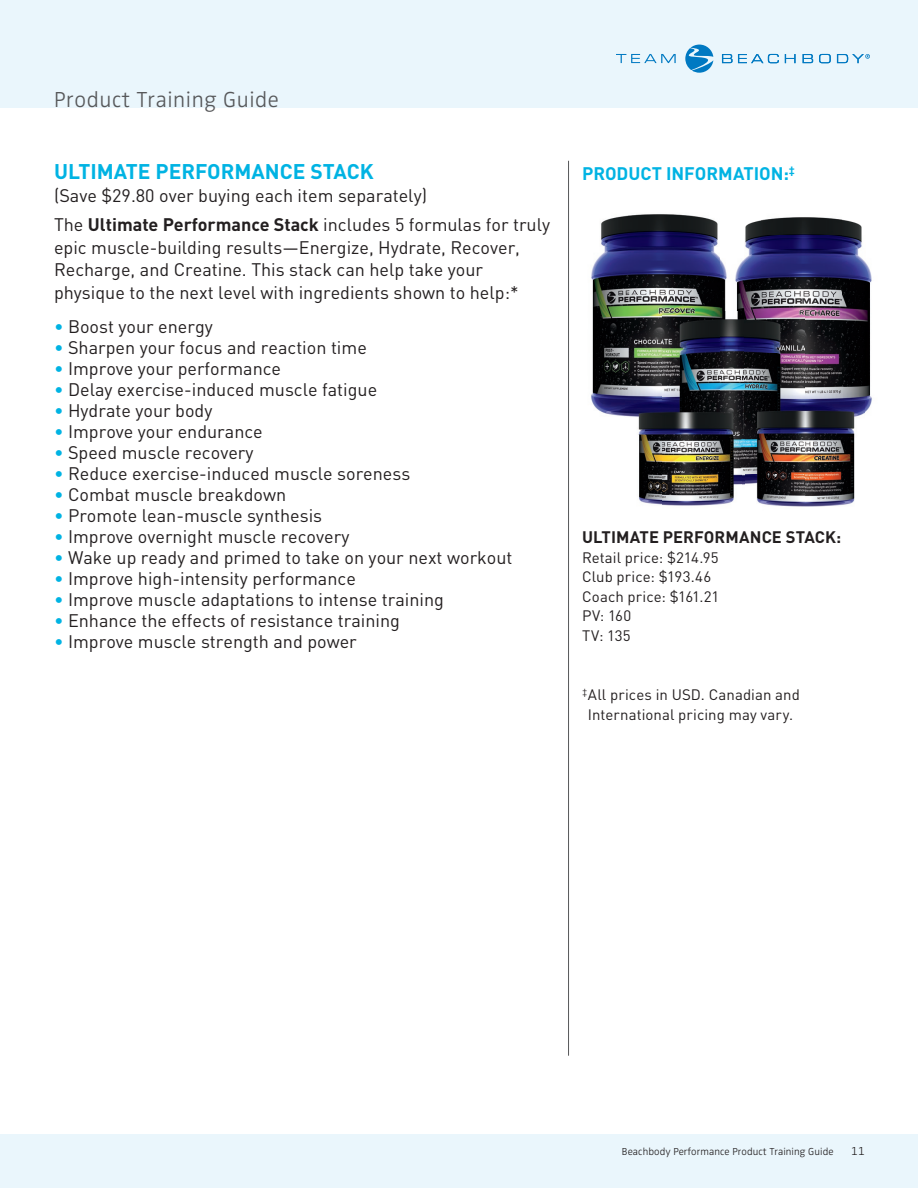
<style>
.page{position:relative;width:918px;height:1188px;background:#fff}
.page>*{position:absolute;margin:0;border:0;box-sizing:border-box;transform-origin:0 0}
.t1{font:300 22.5px "Zwo";letter-spacing:.025em;color:#57585a}
.t2{font:700 21px "DIN";color:#00b3e3}
.t3{font:18px/22.5px "DIN";color:#231f20}
.t4{font:700 18px "DIN";letter-spacing:-.005em;color:#00b3e3}
.t5{font:700 16.5px "DIN";color:#231f20}
.t6{font:15px/19.5px "DIN";letter-spacing:.005em;color:#231f20}
.t7{font:300 12px "Zwo";color:#231f20}
.t8{font:300 10.5px "Zwo";letter-spacing:.01em;color:#231f20}
.s1{font-weight:700}
.s2{color:#00b3e3}
</style>
<div class="page">
<img style="left:745px;top:217px;width:117px;height:18px">
<img style="left:744px;top:235px;width:128px;height:51px">
<img style="left:744px;top:286px;width:58px;height:26px">
<img style="left:802px;top:286px;width:69px;height:50px">
<img style="left:805px;top:336px;width:66px;height:51px">
<img style="left:805px;top:387px;width:38px;height:15px">
<img style="left:843px;top:387px;width:29px;height:27px">
<img style="left:591px;top:214px;width:130px;height:80px">
<img style="left:592px;top:294px;width:83px;height:47px">
<img style="left:675px;top:294px;width:46px;height:18px">
<img style="left:592px;top:341px;width:71px;height:47px">
<img style="left:591px;top:388px;width:37px;height:29px">
<img style="left:628px;top:388px;width:35px;height:13px">
<img style="left:721px;top:260px;width:23px;height:141px">
<img style="left:741px;top:437px;width:4px;height:48px">
<img style="left:744px;top:312px;width:61px;height:83px">
<img style="left:741px;top:395px;width:64px;height:42px">
<img style="left:663px;top:312px;width:58px;height:122px">
<img style="left:805px;top:437px;width:50px;height:70px">
<img style="left:805px;top:402px;width:59px;height:35px">
<img style="left:745px;top:402px;width:60px;height:105px">
<img style="left:626px;top:401px;width:38px;height:104px">
<img style="left:663px;top:434px;width:78px;height:72px">
<img style="left:721px;top:401px;width:20px;height:36px">
<div style="left:0;top:1134px;width:918px;height:54px;background:#eaf6fc"></div>
<hr style="left:568px;top:161px;width:1px;height:895px;background:#57585a">
<div style="left:0;top:0;width:918px;height:107px;background:#eaf6fc"></div>
<svg style="left:722px;top:54px;width:57px;height:9px"></svg>
<svg style="left:785px;top:54px;width:11px;height:9px"></svg>
<svg style="left:803px;top:54px;width:10px;height:9px"></svg>
<svg style="left:819px;top:54px;width:12px;height:9px"></svg>
<svg style="left:837px;top:54px;width:33px;height:9px"></svg>
<svg style="left:616px;top:45px;width:97px;height:28px"></svg>
<p class="t1" style="left:54px;top:87px;width:226px">Product Training Guide</p>
<p class="t2" style="left:54px;top:158px;width:321px">ULTIMATE PERFORMANCE STACK</p>
<p class="t3" style="left:54px;top:181px;width:498px;line-height:29.2px">(Save $29.80 over buying each item separately)<br>The <span class="s1">Ultimate Performance Stack</span> includes 5 formulas for truly</p>
<p class="t3" style="left:54px;top:236px;width:468px">epic muscle-building results—Energize, Hydrate, Recover,<br>Recharge, and Creatine. This stack can help take your physique to the next level with ingredients shown to help:*</p>
<p class="t3" style="left:54px;top:315px;width:160px"><span class="s2">•</span> Boost your energy</p>
<p class="t3" style="left:54px;top:336px;width:314px"><span class="s2">•</span> Sharpen your focus and reaction time</p>
<p class="t3" style="left:54px;top:357px;width:229px"><span class="s2">•</span> Improve your performance</p>
<p class="t3" style="left:54px;top:378px;width:325px"><span class="s2">•</span> Delay exercise-induced muscle fatigue</p>
<p class="t3" style="left:54px;top:399px;width:160px"><span class="s2">•</span> Hydrate your body</p>
<p class="t3" style="left:54px;top:420px;width:210px"><span class="s2">•</span> Improve your endurance</p>
<p class="t3" style="left:54px;top:441px;width:201px"><span class="s2">•</span> Speed muscle recovery</p>
<p class="t3" style="left:54px;top:462px;width:358px"><span class="s2">•</span> Reduce exercise-induced muscle soreness</p>
<p class="t3" style="left:54px;top:483px;width:234px"><span class="s2">•</span> Combat muscle breakdown</p>
<p class="t3" style="left:54px;top:504px;width:270px"><span class="s2">•</span> Promote lean-muscle synthesis</p>
<p class="t3" style="left:54px;top:525px;width:297px"><span class="s2">•</span> Improve overnight muscle recovery</p>
<p class="t3" style="left:54px;top:546px;width:460px"><span class="s2">•</span> Wake up ready and primed to take on your next workout</p>
<p class="t3" style="left:54px;top:567px;width:303px"><span class="s2">•</span> Improve high-intensity performance</p>
<p class="t3" style="left:54px;top:588px;width:391px"><span class="s2">•</span> Improve muscle adaptations to intense training</p>
<p class="t3" style="left:54px;top:609px;width:347px"><span class="s2">•</span> Enhance the effects of resistance training</p>
<p class="t3" style="left:54px;top:630px;width:304px"><span class="s2">•</span> Improve muscle strength and power</p>
<p class="t4" style="left:582px;top:161px;width:214px">PRODUCT INFORMATION:<sup>‡</sup></p>
<p class="t5" style="left:582px;top:527px;width:261px">ULTIMATE PERFORMANCE STACK:</p>
<p class="t6" style="left:582px;top:547px;width:139px">Retail price: $214.95<br>Club price: $193.46<br>Coach price: $161.21<br>PV: 160<br>TV: 135</p>
<p class="t6" style="left:582px;top:685px;width:219px;text-align:center"><sup>‡</sup> All prices in USD. Canadian and<br>International pricing may vary.</p>
<p class="t8" style="left:622px;top:1146px;width:213px">Beachbody Performance Product Training Guide</p>
<p class="t7" style="left:851px;top:1144px;width:15px">11</p>
</div>
